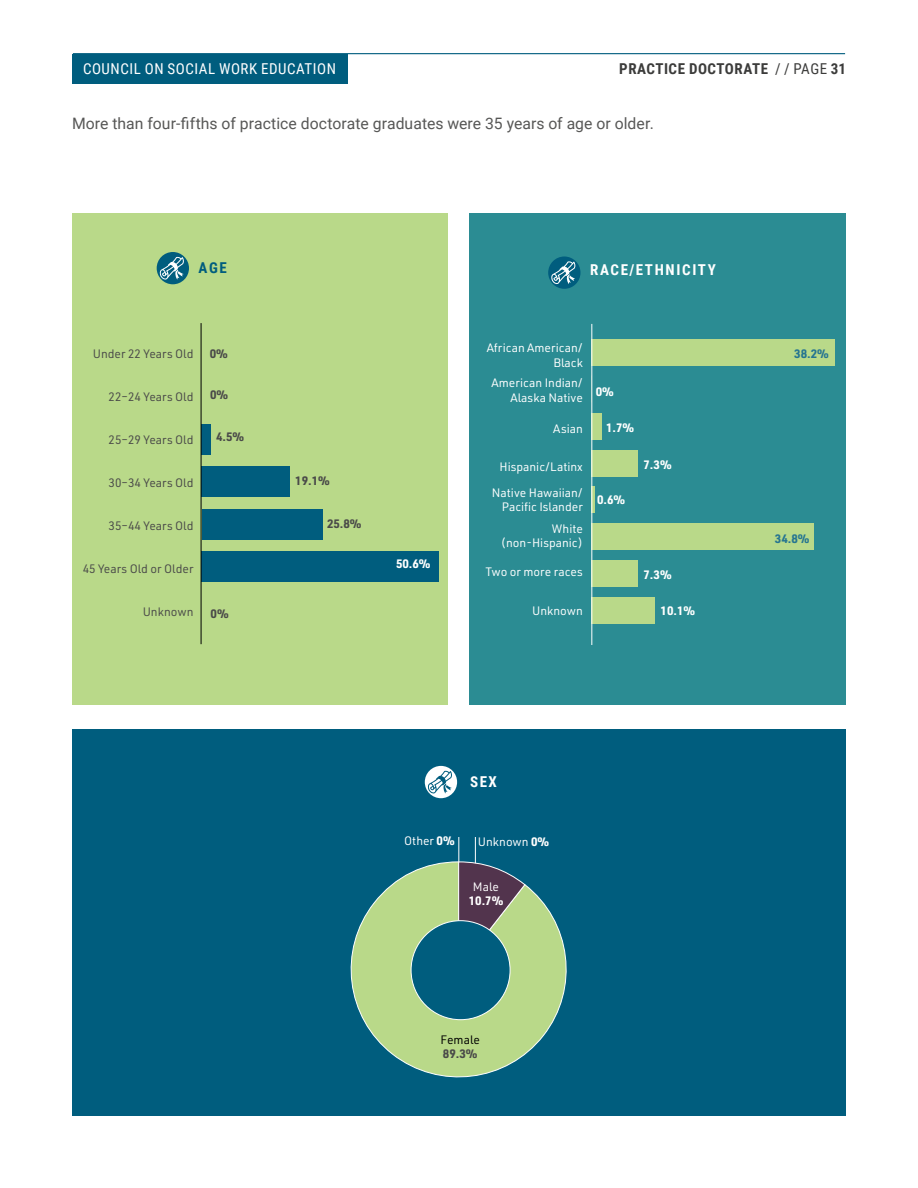
<style>
.page{position:relative;width:918px;height:1188px;background:#fff}
.page>*{position:absolute;margin:0;border:0;box-sizing:border-box;transform-origin:0 0}
.t1{font:15.75px "Roboto";letter-spacing:.005em;color:#575756}
.t2{font:15px "Roboto Condensed";letter-spacing:.035em;color:#fff}
.t3{font:700 15px "Roboto Condensed";letter-spacing:.035em;color:#3c3c3b}
.t4{font:700 15px "Roboto Condensed";letter-spacing:.11em;color:#fff}
.t5{font:700 15px "Roboto Condensed";color:#005d7e}
.t6{font:12px/14.4px "URWDIN";color:#fff;text-align:right}
.t7{font:12px "URWDIN";color:#4a4a49}
.t8{font:700 12px "URWDIN";color:#fff}
.t9{font:700 12px "URWDIN";color:#4a4a49}
.t10{font:700 12px "URWDIN";color:#267591}
.t11{font:12px "URWDIN";color:#000}
.s1{font-weight:400}
.s2{font-weight:700}
</style>
<div class="page">
<div style="left:72px;top:54px;width:275px;height:30px;background:#005d7e"></div>
<hr style="left:73px;top:53px;width:772px;height:1px;background:#005d7e">
<div style="left:72px;top:729px;width:774px;height:387px;background:#005d7e"></div>
<svg style="left:350px;top:861px;width:217px;height:217px"></svg>
<div style="left:470px;top:213px;width:376px;height:492px;background:#2b8c93"></div>
<div style="left:591px;top:339px;width:244px;height:27px;background:#b9d989"></div>
<div style="left:591px;top:413px;width:11px;height:26px;background:#b9d989"></div>
<div style="left:591px;top:450px;width:47px;height:26px;background:#b9d989"></div>
<svg style="left:592px;top:487px;width:3px;height:26px"></svg>
<div style="left:591px;top:524px;width:222px;height:26px;background:#b9d989"></div>
<div style="left:591px;top:561px;width:47px;height:26px;background:#b9d989"></div>
<div style="left:591px;top:597px;width:64px;height:27px;background:#b9d989"></div>
<div style="left:72px;top:213px;width:376px;height:492px;background:#b9d989"></div>
<div style="left:202px;top:425px;width:9px;height:30px;background:#005d7e"></div>
<div style="left:202px;top:467px;width:88px;height:30px;background:#005d7e"></div>
<div style="left:202px;top:509px;width:120px;height:30px;background:#005d7e"></div>
<div style="left:202px;top:551px;width:237px;height:30px;background:#005d7e"></div>
<div style="left:157px;top:252px;width:32px;height:32px;background:#005d7e;border-radius:50%"></div>
<svg style="left:160px;top:257px;width:24px;height:23px"></svg>
<div style="left:425px;top:766px;width:32px;height:32px;background:#fff;border-radius:50%"></div>
<svg style="left:428px;top:771px;width:24px;height:23px"></svg>
<div style="left:548px;top:257px;width:32px;height:32px;background:#005d7e;border-radius:50%"></div>
<svg style="left:551px;top:261px;width:24px;height:23px"></svg>
<div style="left:411px;top:921px;width:99px;height:99px;background:#005d7e;border-radius:50%"></div>
<svg style="left:458px;top:837px;width:68px;height:133px"></svg>
<hr style="left:591px;top:324px;width:1px;height:321px;background:#fff">
<hr style="left:201px;top:323px;width:1px;height:321px;background:#000">
<p class="t2" style="left:83px;top:58px;width:254px">COUNCIL ON SOCIAL WORK EDUCATION</p>
<p class="t3" style="left:619px;top:58px;width:228px">PRACTICE DOCTORATE <span class="s1">/ / PAGE</span> 31</p>
<h1 class="t1" style="left:72px;top:112px;width:583px">More than four-fifths of practice doctorate graduates were 35 years of age or older.</h1>
<p class="t5" style="left:199px;top:257px;width:30px">AGE</p>
<p class="t7" style="left:93px;top:346px;width:102px">Under 22 Years Old</p>
<p class="t7" style="left:109px;top:389px;width:86px">22–24 Years Old</p>
<p class="t7" style="left:109px;top:432px;width:86px">25–29 Years Old</p>
<p class="t7" style="left:109px;top:475px;width:86px">30–34 Years Old</p>
<p class="t7" style="left:109px;top:518px;width:86px">35–44 Years Old</p>
<p class="t7" style="left:83px;top:561px;width:112px">45 Years Old or Older</p>
<p class="t7" style="left:143px;top:604px;width:52px">Unknown</p>
<p class="t9" style="left:210px;top:345px;width:20px">0%</p>
<p class="t9" style="left:210px;top:387px;width:20px">0%</p>
<p class="t9" style="left:216px;top:429px;width:30px">4.5%</p>
<p class="t9" style="left:211px;top:605px;width:20px">0%</p>
<p class="t9" style="left:295px;top:472px;width:36px">19.1%</p>
<p class="t9" style="left:327px;top:515px;width:36px">25.8%</p>
<p class="t8" style="left:396px;top:556px;width:36px">50.6%</p>
<p class="t4" style="left:590px;top:259px;width:127px">RACE/ETHNICITY</p>
<p class="t6" style="left:487px;top:341px;width:98px">African American/<br>Black</p>
<p class="t6" style="left:492px;top:375px;width:93px">American Indian/<br>Alaska Native</p>
<p class="t6" style="left:553px;top:422px;width:31px">Asian</p>
<p class="t6" style="left:492px;top:453px;width:92px;line-height:26.4px">Hispanic/Latinx<br>Native Hawaiian/</p>
<p class="t6" style="left:502px;top:496px;width:83px;line-height:21.5px">Pacific Islander<br>White</p>
<p class="t6" style="left:501px;top:535px;width:83px">(non-Hispanic)</p>
<p class="t6" style="left:486px;top:564px;width:99px">Two or more races</p>
<p class="t6" style="left:532px;top:603px;width:52px">Unknown</p>
<p class="t8" style="left:596px;top:383px;width:20px">0%</p>
<p class="t8" style="left:606px;top:419px;width:30px">1.7%</p>
<p class="t8" style="left:597px;top:491px;width:30px">0.6%</p>
<p class="t8" style="left:644px;top:456px;width:30px">7.3%</p>
<p class="t8" style="left:644px;top:567px;width:30px">7.3%</p>
<p class="t8" style="left:661px;top:603px;width:36px">10.1%</p>
<p class="t10" style="left:794px;top:345px;width:36px">38.2%</p>
<p class="t10" style="left:775px;top:531px;width:36px">34.8%</p>
<p class="t4" style="left:470px;top:771px;width:28px">SEX</p>
<p class="t6" style="left:404px;top:833px;width:52px">Other <span class="s2">0%</span></p>
<p class="t6" style="left:478px;top:835px;width:73px">Unknown <span class="s2">0%</span></p>
<p class="t6" style="left:473px;top:879px;width:28px">Male</p>
<p class="t8" style="left:469px;top:892px;width:36px">10.7%</p>
<p class="t11" style="left:441px;top:1031px;width:41px">Female</p>
<p class="t9" style="left:443px;top:1045px;width:36px">89.3%</p>
</div>
